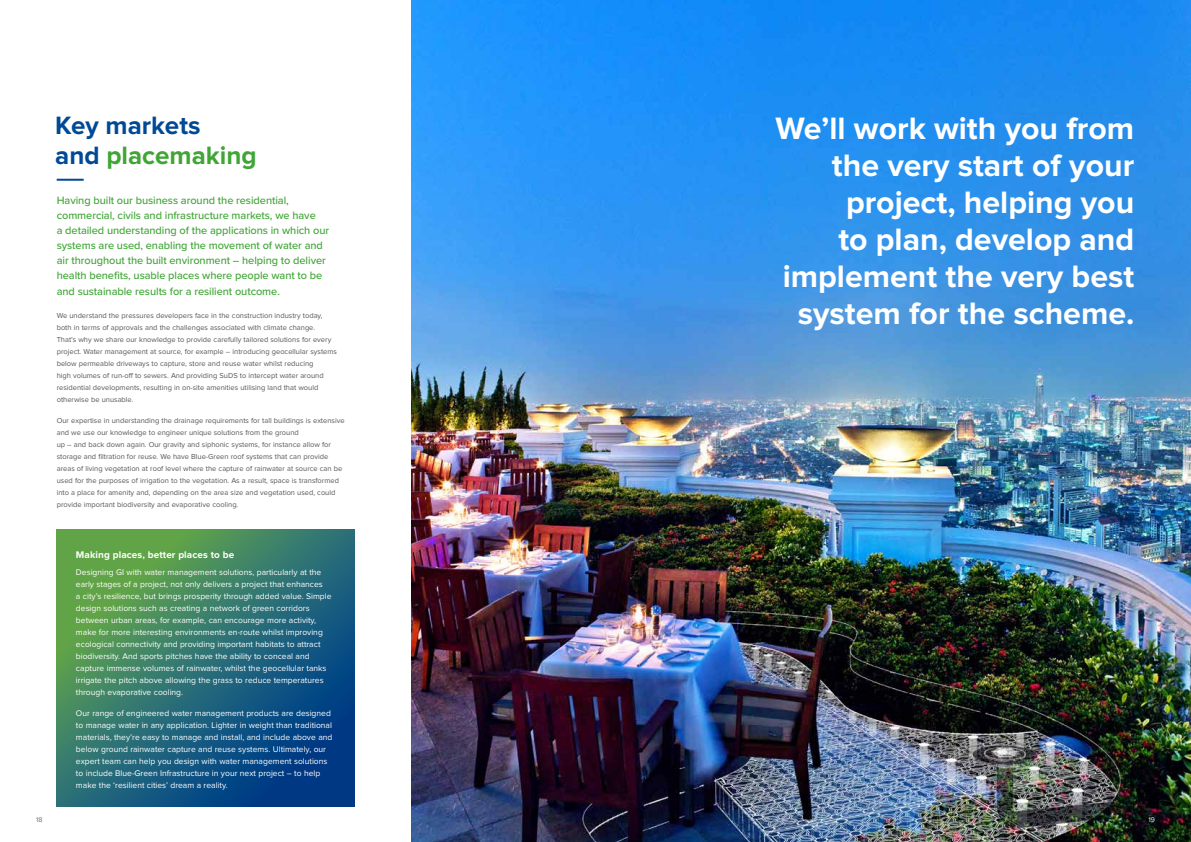
<style>
.page{position:relative;width:1191px;height:842px;background:#fff}
.page>*{position:absolute;margin:0;border:0;box-sizing:border-box;transform-origin:0 0}
.t1{font:700 32.1px/37px "Proxima Nova";color:#fff;text-align:right}
.t2{font:700 26px/30px "Proxima Nova";color:#004996}
.t3{font:500 11px/15px "Proxima Nova";letter-spacing:-.005em;color:#3fa535}
.t4{font:700 10px "Proxima Nova";letter-spacing:.01em;color:#fff}
.t5{font:8.5px/12px "Proxima Nova";color:#fff}
.t6{font:7.5px/12px "Proxima Nova";color:#575756}
.t7{font:7px "Proxima Nova";color:#706f6f}
.t8{font:7px "Proxima Nova";color:#fff}
.s1{color:#3fa535}
</style>
<div class="page">
<svg style="left:57px;top:530px;width:297px;height:277px;background:#2c6f6f"></svg>
<img style="left:411px;top:0;width:780px;height:842px">
<hr style="left:57px;top:179px;width:27px;height:2px;background:#004996">
<h2 class="t2" style="left:55px;top:111px;width:203px">Key markets<br>and <span class="s1">placemaking</span></h2>
<p class="t3" style="left:57px;top:192px;width:274px">Having built our business around the residential, commercial, civils and infrastructure markets, we have<br>a detailed understanding of the applications in which our systems are used, enabling the movement of water and air throughout the built environment – helping to deliver health benefits, usable places where people want to be</p>
<h3 class="t3" style="left:57px;top:283px;width:225px">and sustainable results for a resilient outcome.</h3>
<p class="t6" style="left:57px;top:310px;width:282px">We understand the pressures developers face in the construction industry today, both in terms of approvals and the challenges associated with climate change.<br>That’s why we share our knowledge to provide carefully tailored solutions for every project. Water management at source, for example – introducing geocellular systems below permeable driveways to capture, store and reuse water whilst reducing<br>high volumes of run-off to sewers. And providing SuDS to intercept water around residential developments, resulting in on-site amenities utilising land that would otherwise be unusable.</p>
<p class="t6" style="left:57px;top:414px;width:289px">Our expertise in understanding the drainage requirements for tall buildings is extensive and we use our knowledge to engineer unique solutions from the ground<br>up – and back down again. Our gravity and siphonic systems, for instance allow for storage and filtration for reuse. We have Blue-Green roof systems that can provide areas of living vegetation at roof level where the capture of rainwater at source can be used for the purposes of irrigation to the vegetation. As a result, space is transformed into a place for amenity and, depending on the area size and vegetation used, could provide important biodiversity and evaporative cooling.</p>
<p class="t7" style="left:36px;top:816px;width:8px">18</p>
<h3 class="t4" style="left:76px;top:550px;width:160px">Making places, better places to be</h3>
<p class="t5" style="left:76px;top:567px;width:257px">Designing GI with water management solutions, particularly at the early stages of a project, not only delivers a project that enhances<br>a city’s resilience, but brings prosperity through added value. Simple design solutions such as creating a network of green corridors between urban areas, for example, can encourage more activity, make for more interesting environments en-route whilst improving ecological connectivity and providing important habitats to attract biodiversity. And sports pitches have the ability to conceal and capture immense volumes of rainwater, whilst the geocellular tanks irrigate the pitch above allowing the grass to reduce temperatures through evaporative cooling.</p>
<p class="t5" style="left:76px;top:707px;width:258px">Our range of engineered water management products are designed to manage water in any application. Lighter in weight than traditional materials, they’re easy to manage and install, and include above and below ground rainwater capture and reuse systems. Ultimately, our expert team can help you design with water management solutions to include Blue-Green Infrastructure in your next project – to help make the ‘resilient cities’ dream a reality.</p>
<h1 class="t1" style="left:775px;top:111px;width:360px">We’ll work with you from the very start of your project, helping you<br>to plan, develop and implement the very best system for the scheme.</h1>
<p class="t8" style="left:1148px;top:816px;width:8px">19</p>
</div>
